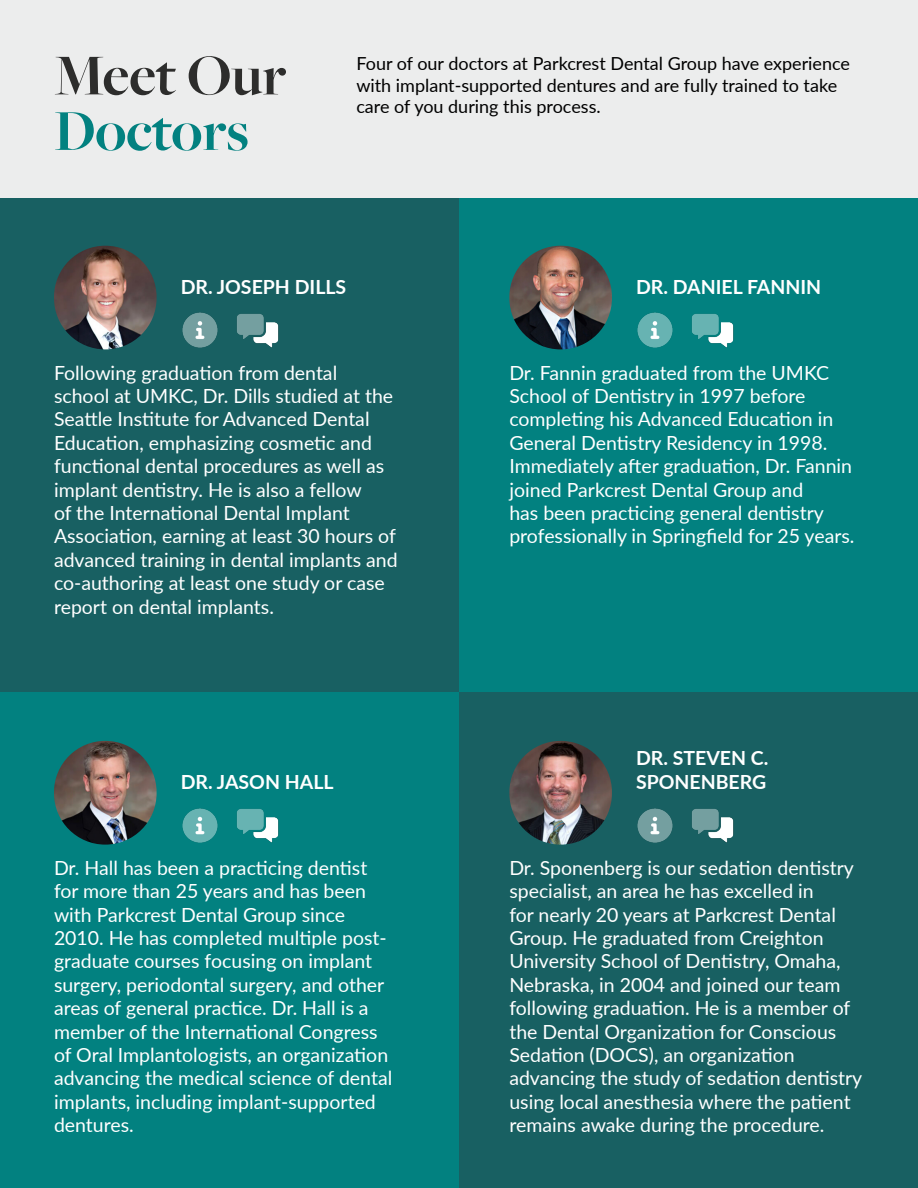
<style>
.page{position:relative;width:918px;height:1188px;background:#fff}
.page>*{position:absolute;margin:0;border:0;box-sizing:border-box;transform-origin:0 0}
.t1{font:700 60px "Freight Big Pro";color:#2d2d2c}
.t2{font:700 60px "Freight Big Pro";color:#028180}
.t3{font:19.5px/23.4px "Lato";color:#fff}
.t4{font:700 19.5px "Lato";color:#fff}
.t5{font:18px/21.6px "Lato";color:#000}
</style>
<div class="page">
<div style="left:0;top:198px;width:459px;height:495px;background:#186062"></div>
<div style="left:0;top:693px;width:459px;height:495px;background:#028180"></div>
<div style="left:459px;top:198px;width:459px;height:495px;background:#028180"></div>
<div style="left:459px;top:693px;width:459px;height:495px;background:#186062"></div>
<div style="left:0;top:0;width:918px;height:198px;background:#eceded"></div>
<img style="left:54px;top:246px;width:103px;height:103px;border-radius:51px">
<img style="left:509px;top:246px;width:103px;height:103px;border-radius:51px">
<img style="left:509px;top:741px;width:103px;height:104px;border-radius:51px">
<img style="left:54px;top:741px;width:103px;height:104px;border-radius:51px">
<img style="left:637px;top:312px;width:36px;height:36px">
<img style="left:637px;top:808px;width:36px;height:35px">
<img style="left:182px;top:312px;width:36px;height:36px">
<img style="left:182px;top:808px;width:36px;height:35px">
<img style="left:692px;top:314px;width:42px;height:34px">
<img style="left:692px;top:809px;width:42px;height:34px">
<img style="left:237px;top:314px;width:42px;height:34px">
<img style="left:237px;top:809px;width:42px;height:34px">
<h1 class="t1" style="left:54px;top:36px;width:234px">Meet Our</h1>
<h1 class="t2" style="left:54px;top:91px;width:196px">Doctors</h1>
<p class="t5" style="left:356px;top:52px;width:495px">Four of our doctors at Parkcrest Dental Group have experience with implant-supported dentures and are fully trained to take care of you during this process.</p>
<p class="t4" style="left:181px;top:273px;width:167px">DR. JOSEPH DILLS</p>
<p class="t4" style="left:636px;top:273px;width:187px">DR. DANIEL FANNIN</p>
<p class="t3" style="left:54px;top:360px;width:345px">Following graduation from dental<br>school at UMKC, Dr. Dills studied at the Seattle Institute for Advanced Dental Education, emphasizing cosmetic and functional dental procedures as well as implant dentistry. He is also a fellow<br>of the International Dental Implant Association, earning at least 30 hours of advanced training in dental implants and co-authoring at least one study or case report on dental implants.</p>
<p class="t3" style="left:509px;top:360px;width:347px">Dr. Fannin graduated from the UMKC School of Dentistry in 1997 before completing his Advanced Education in General Dentistry Residency in 1998.<br>Immediately after graduation, Dr. Fannin joined Parkcrest Dental Group and<br>has been practicing general dentistry professionally in Springfield for 25 years.</p>
<p class="t4" style="left:636px;top:744px;width:134px">DR. STEVEN C.</p>
<p class="t4" style="left:181px;top:768px;width:154px">DR. JASON HALL</p>
<p class="t4" style="left:636px;top:767px;width:132px">SPONENBERG</p>
<p class="t3" style="left:54px;top:855px;width:340px">Dr. Hall has been a practicing dentist for more than 25 years and has been with Parkcrest Dental Group since 2010. He has completed multiple post&shy;graduate courses focusing on implant surgery, periodontal surgery, and other areas of general practice. Dr. Hall is a member of the International Congress of Oral Implantologists, an organization advancing the medical science of dental implants, including implant-supported dentures.</p>
<p class="t3" style="left:509px;top:855px;width:354px">Dr. Sponenberg is our sedation dentistry specialist, an area he has excelled in<br>for nearly 20 years at Parkcrest Dental Group. He graduated from Creighton University School of Dentistry, Omaha, Nebraska, in 2004 and joined our team following graduation. He is a member of the Dental Organization for Conscious Sedation (DOCS), an organization advancing the study of sedation dentistry using local anesthesia where the patient remains awake during the procedure.</p>
</div>
